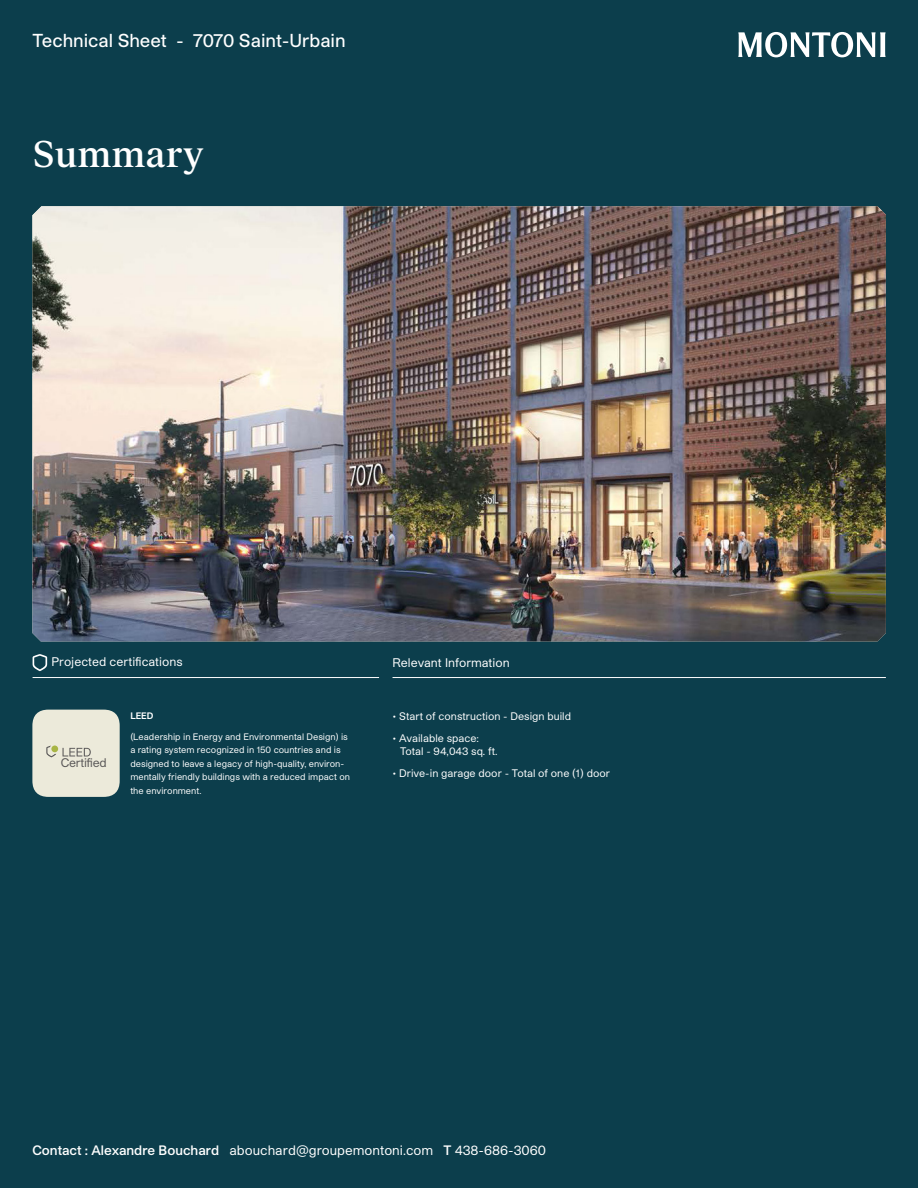
<style>
.page{position:relative;width:918px;height:1188px;background:#0c3e4c}
.page>*{position:absolute;margin:0;border:0;box-sizing:border-box;transform-origin:0 0}
.t1{font:500 36px "FK Roman Standard";color:#fff}
.t2{font:500 18px "Studio Pro";color:#fff}
.t3{font:13.2px "Studio Pro";color:#fff}
.t4{font:12px "Studio Pro";color:#fff}
.t5{font:12px "Studio Pro";letter-spacing:-.03em;color:#595757}
.t6{font:10.5px/12.6px "Studio Pro";color:#fff}
.t7{font:9px/13.5px "Studio Pro";color:#fff}
.t8{font:700 9px "Studio Pro";color:#fff}
.s1{font-weight:600}
</style>
<div class="page">
<svg style="left:738px;top:32px;width:148px;height:25px"></svg>
<img style="left:32px;top:206px;width:854px;height:435px">
<hr style="left:33px;top:677px;width:346px;height:1px;background:#fff">
<hr style="left:393px;top:677px;width:493px;height:1px;background:#fff">
<div style="left:32px;top:710px;width:88px;height:87px;background:#eceada;border-radius:16px"></div>
<svg style="left:33px;top:654px;width:14px;height:17px"></svg>
<svg style="left:46px;top:746px;width:10px;height:11px"></svg>
<div style="left:51px;top:746px;width:7px;height:6px;background:#a8b545;border-radius:50%"></div>
<svg style="left:63px;top:748px;width:28px;height:8px"></svg>
<h2 class="t2" style="left:32px;top:28px;width:315px">Technical Sheet - 7070 Saint-Urbain</h2>
<p class="t1" style="left:32px;top:126px;width:173px">Summary</p>
<p class="t4" style="left:52px;top:654px;width:132px">Projected certifications</p>
<p class="t4" style="left:393px;top:655px;width:119px">Relevant Information</p>
<p class="t5" style="left:61px;top:755px;width:47px">Certified</p>
<p class="t8" style="left:130px;top:709px;width:25px">LEED</p>
<p class="t7" style="left:130px;top:729px;width:221px">(Leadership in Energy and Environmental Design) is a rating system recognized in 150 countries and is designed to leave a legacy of high-quality, environ&shy;mentally friendly buildings with a reduced impact on the environment.</p>
<p class="t6" style="left:393px;top:709px;width:180px">• Start of construction - Design build</p>
<p class="t6" style="left:400px;top:732px;width:99px;text-indent:-7px">• Available space:<br>Total - 94,043 sq. ft.</p>
<p class="t6" style="left:393px;top:767px;width:219px">• Drive-in garage door - Total of one (1) door</p>
<h3 class="t3" style="left:32px;top:1142px;width:515px"><span class="s1">Contact : Alexandre Bouchard</span> abouchard@groupemontoni.com <span class="s1">T</span> 438-686-3060</h3>
</div>
